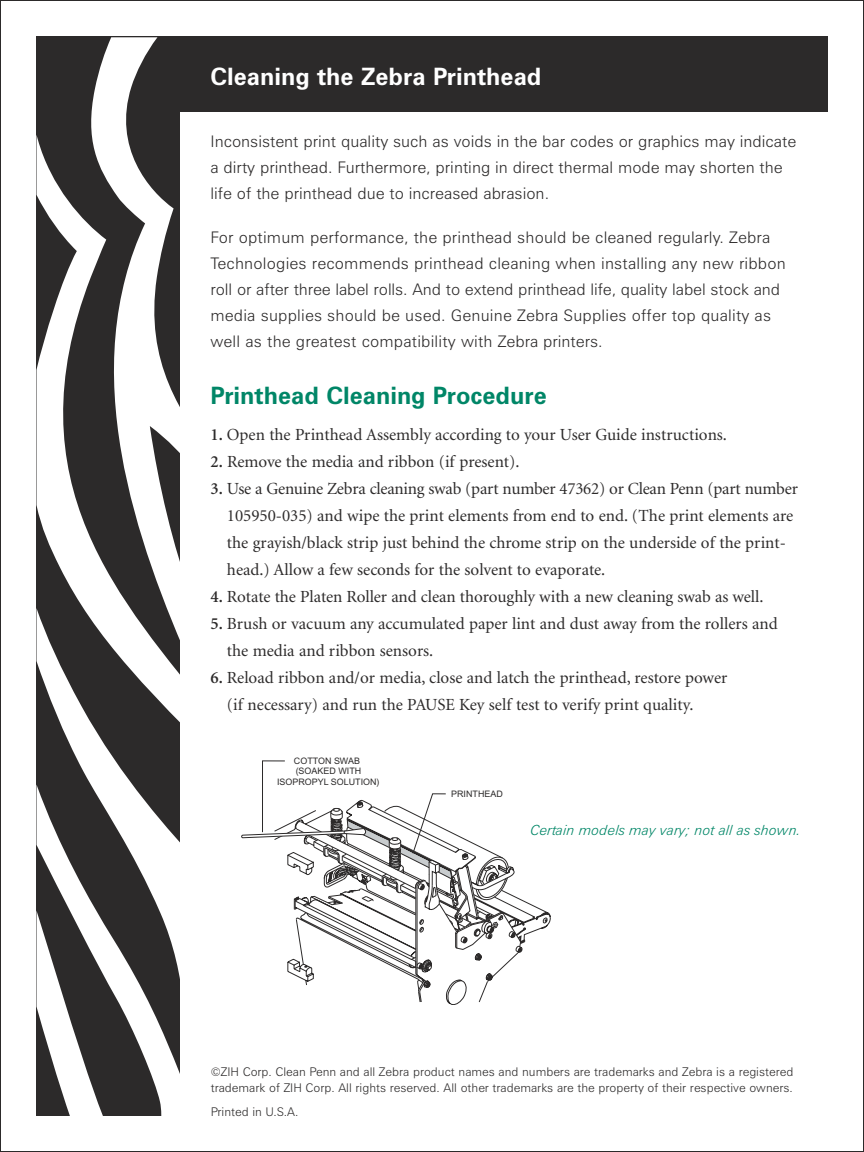
<style>
.page{position:relative;width:864px;height:1152px;background:#fff}
.page>*{position:absolute;margin:0;border:0;box-sizing:border-box;transform-origin:0 0}
.t1{font:700 24px "Zurich BT";color:#008667}
.t2{font:700 24px "Zurich BT";color:#fff}
.t3{font:17px/27px "Minion";color:#2c2a2a}
.t4{font:300 16px/26px "Zurich BT";color:#2c2a2a}
.t5{font:italic 300 14px "Zurich BT";color:#008667}
.t6{font:300 12px/16px "Zurich BT";color:#2c2a2a}
.t7{font:9px/10px "Arial";color:#2c2a2a;text-align:center}
.s1{font-weight:600}
</style>
<div class="page">
<div style="left:36px;top:36px;width:792px;height:76px;background:#2c2a2a"></div>
<svg style="left:241px;top:760px;width:310px;height:243px"></svg>
<svg style="left:36px;top:37px;width:144px;height:571px;fill:#2c2a2a"></svg>
<svg style="left:36px;top:608px;width:144px;height:508px;fill:#2c2a2a"></svg>
<svg style="left:36px;top:910px;width:87px;height:206px"></svg>
<h1 class="t2" style="left:210px;top:68px;width:333px">Cleaning the Zebra Printhead</h1>
<p class="t4" style="left:210px;top:130px;width:587px">Inconsistent print quality such as voids in the bar codes or graphics may indicate a dirty printhead. Furthermore, printing in direct thermal mode may shorten the life of the printhead due to increased abrasion.</p>
<p class="t4" style="left:210px;top:226px;width:577px">For optimum performance, the printhead should be cleaned regularly. Zebra Technologies recommends printhead cleaning when installing any new ribbon roll or after three label rolls. And to extend printhead life, quality label stock and media supplies should be used. Genuine Zebra Supplies offer top quality as well as the greatest compatibility with Zebra printers.</p>
<h1 class="t1" style="left:210px;top:387px;width:338px">Printhead Cleaning Procedure</h1>
<p class="t3" style="left:210px;top:422px;width:518px"><span class="s1">1.</span> Open the Printhead Assembly according to your User Guide instructions.</p>
<p class="t3" style="left:210px;top:449px;width:311px"><span class="s1">2.</span> Remove the media and ribbon (if present).</p>
<p class="t3" style="left:227px;top:476px;width:572px;text-indent:-17px"><span class="s1">3.</span> Use a Genuine Zebra cleaning swab (part number 47362) or Clean Penn (part number 105950-035) and wipe the print elements from end to end. (The print elements are the grayish/black strip just behind the chrome strip on the underside of the print&shy;head.) Allow a few seconds for the solvent to evaporate.</p>
<p class="t3" style="left:210px;top:584px;width:554px"><span class="s1">4.</span> Rotate the Platen Roller and clean thoroughly with a new cleaning swab as well.</p>
<p class="t3" style="left:227px;top:611px;width:552px;text-indent:-17px"><span class="s1">5.</span> Brush or vacuum any accumulated paper lint and dust away from the rollers and the media and ribbon sensors.</p>
<p class="t3" style="left:227px;top:665px;width:502px;text-indent:-17px"><span class="s1">6.</span> Reload ribbon and/or media, close and latch the printhead, restore power (if necessary) and run the PAUSE Key self test to verify print quality.</p>
<p class="t7" style="left:277px;top:757px;width:104px">COTTON SWAB (SOAKED WITH<br>ISOPROPYL SOLUTION)</p>
<p class="t7" style="left:451px;top:790px;width:53px">PRINTHEAD</p>
<p class="t5" style="left:530px;top:825px;width:272px">Certain models may vary; not all as shown.</p>
<p class="t6" style="left:211px;top:1065px;width:584px">©ZIH Corp. Clean Penn and all Zebra product names and numbers are trademarks and Zebra is a registered trademark of ZIH Corp. All rights reserved. All other trademarks are the property of their respective owners.</p>
<p class="t6" style="left:211px;top:1105px;width:89px">Printed in U.S.A.</p>
</div>
